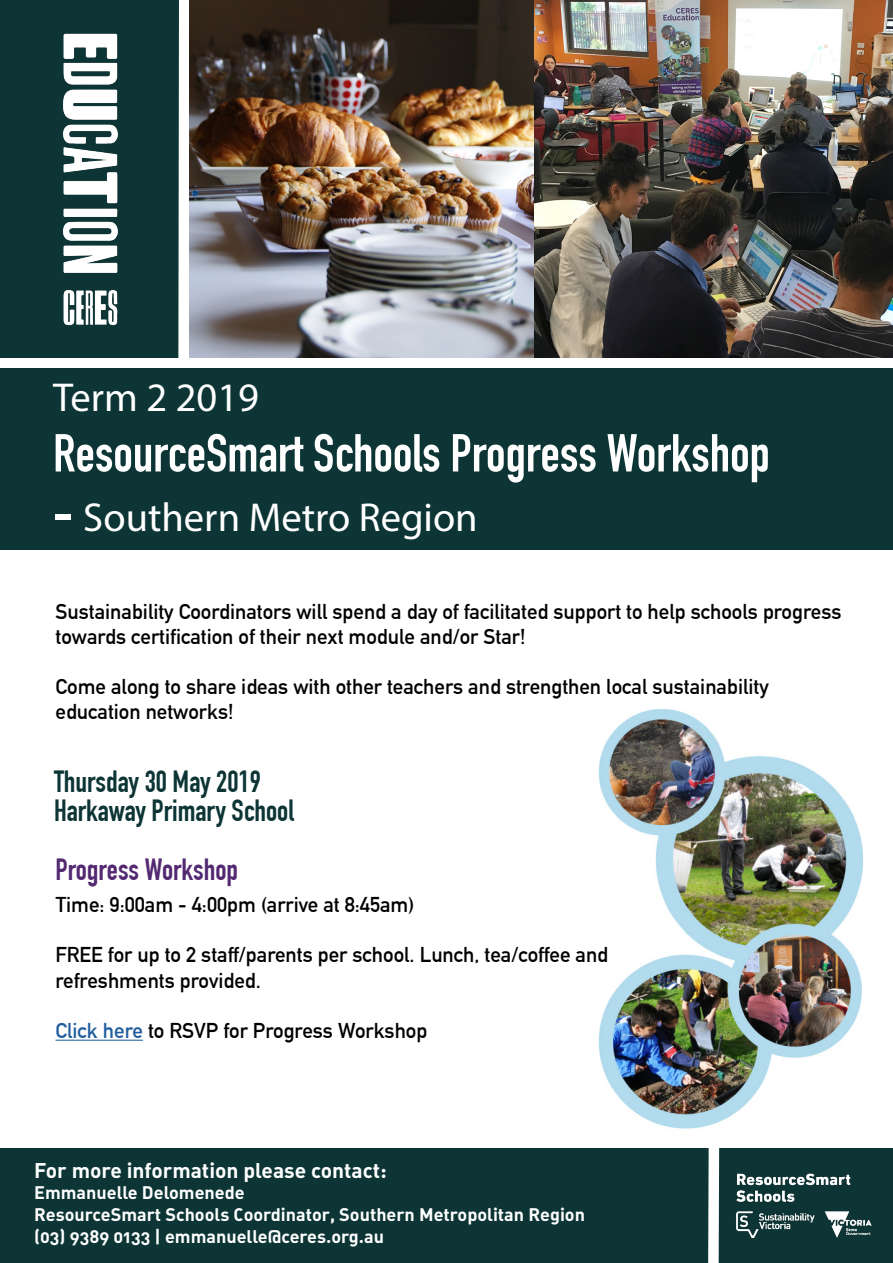
<style>
.page{position:relative;width:893px;height:1263px;background:#fff}
.page>*{position:absolute;margin:0;border:0;box-sizing:border-box;transform-origin:0 0}
.t1{font:700 52.5px "DIN Condensed";color:#fff}
.t2{font:40.5px "Myriad Pro";color:#fff}
.t3{font:700 30px/29.2px "DIN Condensed";color:#0d3535}
.t4{font:700 30px "DIN Condensed";color:#532972}
.t5{font:700 21px/25.2px "DIN Alternate";color:#000}
.t6{font:21px "DIN Bold Alternate";color:#fff}
.t7{font:18px/21.6px "DIN Bold Alternate";color:#fff}
.s1{font-family:"DIN Condensed";font-weight:700;font-size:52.5px}
.s2{color:#215e9e}
</style>
<div class="page">
<div style="left:0;top:0;width:182px;height:358px;background:#0d3535"></div>
<div style="left:0;top:369px;width:893px;height:130px;background:#0d3535"></div>
<div style="left:0;top:495px;width:893px;height:55px;background:#0d3535"></div>
<svg style="left:173px;top:0;width:22px;height:369px"></svg>
<img style="left:598px;top:709px;width:265px;height:420px">
<hr style="left:56px;top:1040px;width:87px;height:1px;background:#215e9e">
<img style="left:189px;top:0;width:704px;height:358px">
<div style="left:0;top:1149px;width:893px;height:114px;background:#0d3535"></div>
<img style="left:737px;top:1173px;width:135px;height:66px">
<svg style="left:703px;top:1116px;width:34px;height:147px"></svg>
<img style="left:28px;top:33px;width:125px;height:336px">
<h2 class="t2" style="left:53px;top:373px;width:207px">Term 2 2019</h2>
<h1 class="t1" style="left:53px;top:422px;width:718px">ResourceSmart Schools Progress Workshop</h1>
<h2 class="t2" style="left:53px;top:493px;width:426px"><span class="s1">-</span> Southern Metro Region</h2>
<p class="t5" style="left:56px;top:597px;width:787px">Sustainability Coordinators will spend a day of facilitated support to help schools progress towards certification of their next module and/or Star!</p>
<p class="t5" style="left:56px;top:673px;width:715px">Come along to share ideas with other teachers and strengthen local sustainability education networks!</p>
<h3 class="t3" style="left:54px;top:767px;width:241px">Thursday 30 May 2019<br>Harkaway Primary School</h3>
<h3 class="t4" style="left:56px;top:852px;width:184px">Progress Workshop</h3>
<p class="t5" style="left:56px;top:890px;width:360px">Time: 9:00am - 4:00pm (arrive at 8:45am)</p>
<p class="t5" style="left:56px;top:941px;width:554px">FREE for up to 2 staff/parents per school. Lunch, tea/coffee and refreshments provided.</p>
<p class="t5" style="left:56px;top:1017px;width:373px"><span class="s2">Click here</span> to RSVP for Progress Workshop</p>
<p class="t6" style="left:34px;top:1156px;width:354px">For more information please contact:</p>
<p class="t7" style="left:34px;top:1181px;width:552px">Emmanuelle Delomenede<br>ResourceSmart Schools Coordinator, Southern Metropolitan Region (03) 9389 0133 | emmanuelle@ceres.org.au</p>
</div>
